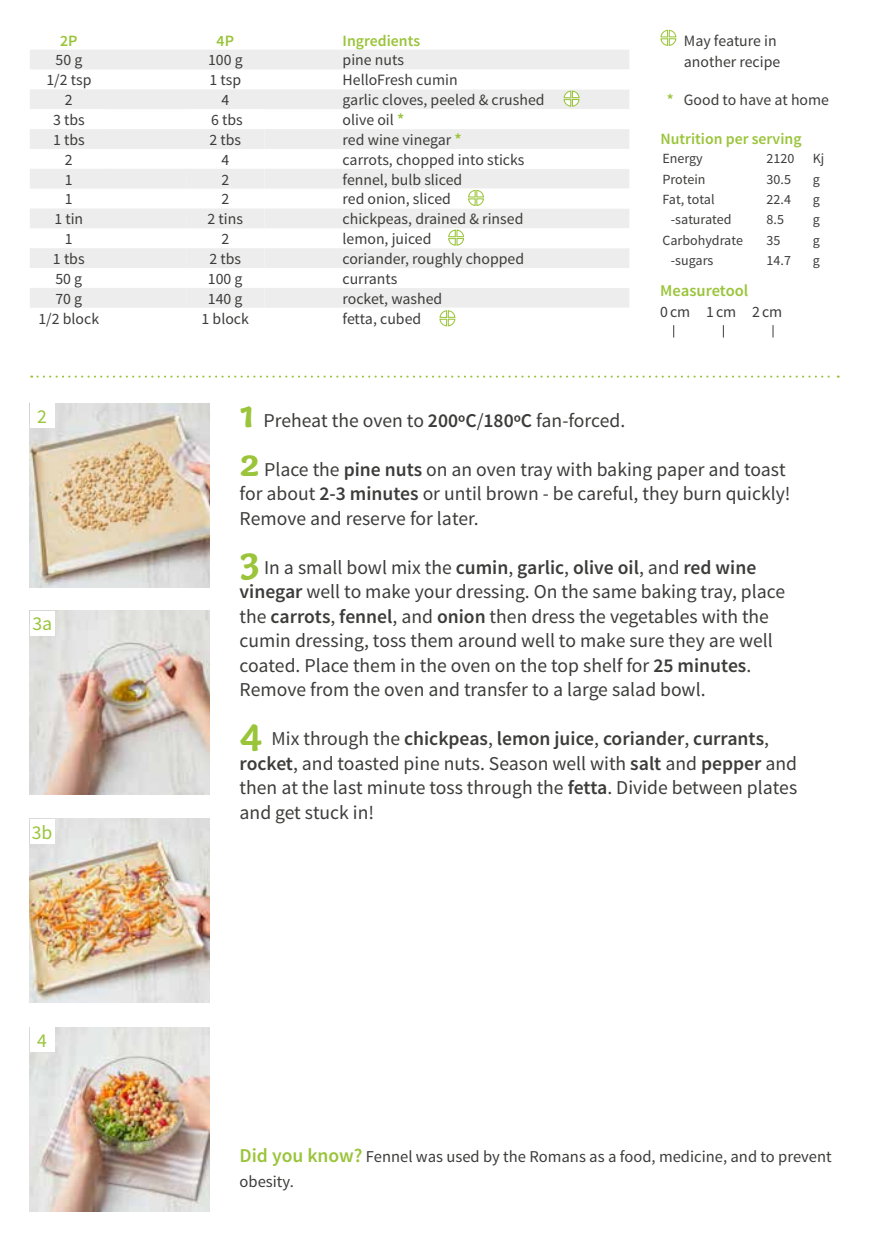
<style>
.page{position:relative;width:869px;height:1241px;background:#fff}
.page>*{position:absolute;margin:0;border:0;box-sizing:border-box;transform-origin:0 0}
.t1{font:19.6px/24.5px "Source Sans Pro";color:#3c3c3b}
.t2{font:19.6px "Source Sans Pro";color:#9ac43a}
.t3{font:16.45px/24.5px "Source Sans Pro";color:#3c3c3b}
.t4{font:600 16.45px "Source Sans Pro";color:#9ac43a}
.t5{font:15.75px/21px "Source Sans Pro";color:#3c3c3b}
.t6{font:600 15.75px "Source Sans Pro";color:#9ac43a}
.t7{font:15.75px "Source Sans Pro";letter-spacing:.06em;color:#3c3c3b}
.t8{font:14px "Source Sans Pro";color:#3c3c3b}
.s1{font-weight:600;font-size:16.45px;color:#9ac43a}
.s2{font-weight:600;color:#9ac43a}
.s3{font-family:"Capucine Basic";font-weight:700;font-size:41.12px;color:#9ac43a}
.s4{font-weight:600}
.s5{font-weight:600;font-size:19.6px;color:#9ac43a}
</style>
<div class="page">
<img style="left:30px;top:1027px;width:180px;height:183px">
<img style="left:30px;top:818px;width:180px;height:184px">
<img style="left:30px;top:610px;width:180px;height:184px">
<img style="left:30px;top:403px;width:180px;height:184px">
<svg style="left:31px;top:375px;width:807px;height:2px"></svg>
<svg style="left:660px;top:29px;width:16px;height:17px"></svg>
<svg style="left:673px;top:325px;width:1px;height:12px"></svg>
<svg style="left:722px;top:325px;width:1px;height:12px"></svg>
<svg style="left:772px;top:325px;width:1px;height:12px"></svg>
<div style="left:30px;top:610px;width:25px;height:25px;background:#fff"></div>
<div style="left:30px;top:403px;width:25px;height:25px;background:#fff"></div>
<div style="left:30px;top:818px;width:25px;height:25px;background:#fff"></div>
<div style="left:30px;top:1027px;width:25px;height:24px;background:#fff"></div>
<div style="left:30px;top:50px;width:599px;height:19px;background:#ededed"></div>
<svg style="left:30px;top:89px;width:599px;height:219px;fill:#ededed"></svg>
<svg style="left:562px;top:90px;width:18px;height:17px"></svg>
<svg style="left:467px;top:189px;width:17px;height:17px"></svg>
<svg style="left:447px;top:229px;width:17px;height:17px"></svg>
<svg style="left:439px;top:310px;width:17px;height:17px"></svg>
<p class="t6" style="left:60px;top:30px;width:19px">2P</p>
<p class="t6" style="left:216px;top:30px;width:19px">4P</p>
<p class="t6" style="left:342px;top:30px;width:79px">Ingredients</p>
<p class="t5" style="left:55px;top:50px;width:28px">50 g</p>
<p class="t5" style="left:208px;top:50px;width:36px">100 g</p>
<p class="t5" style="left:342px;top:50px;width:63px">pine nuts</p>
<p class="t5" style="left:46px;top:70px;width:47px">1/2 tsp</p>
<p class="t5" style="left:209px;top:70px;width:33px">1 tsp</p>
<p class="t5" style="left:342px;top:70px;width:116px">HelloFresh cumin</p>
<p class="t5" style="left:65px;top:90px;width:9px">2</p>
<p class="t5" style="left:221px;top:90px;width:9px">4</p>
<p class="t5" style="left:342px;top:90px;width:203px">garlic cloves, peeled &amp; crushed</p>
<p class="t5" style="left:53px;top:110px;width:33px">3 tbs</p>
<p class="t5" style="left:211px;top:110px;width:33px">6 tbs</p>
<p class="t5" style="left:342px;top:110px;width:63px">olive oil <span class="s1">*</span></p>
<p class="t5" style="left:53px;top:129px;width:33px">1 tbs</p>
<p class="t5" style="left:209px;top:129px;width:33px">2 tbs</p>
<p class="t5" style="left:342px;top:130px;width:120px">red wine vinegar <span class="s1">*</span></p>
<p class="t5" style="left:65px;top:149px;width:9px">2</p>
<p class="t5" style="left:221px;top:149px;width:9px">4</p>
<p class="t5" style="left:342px;top:149px;width:183px">carrots, chopped into sticks</p>
<p class="t5" style="left:65px;top:169px;width:9px">1</p>
<p class="t5" style="left:221px;top:169px;width:9px">2</p>
<p class="t5" style="left:342px;top:169px;width:121px">fennel, bulb sliced</p>
<p class="t5" style="left:65px;top:189px;width:9px">1</p>
<p class="t5" style="left:221px;top:189px;width:9px">2</p>
<p class="t5" style="left:342px;top:189px;width:110px">red onion, sliced</p>
<p class="t5" style="left:54px;top:209px;width:30px">1 tin</p>
<p class="t5" style="left:207px;top:209px;width:37px">2 tins</p>
<p class="t5" style="left:342px;top:209px;width:182px">chickpeas, drained &amp; rinsed</p>
<p class="t5" style="left:65px;top:229px;width:9px">1</p>
<p class="t5" style="left:221px;top:229px;width:9px">2</p>
<p class="t5" style="left:342px;top:229px;width:90px">lemon, juiced</p>
<p class="t5" style="left:53px;top:248px;width:33px">1 tbs</p>
<p class="t5" style="left:209px;top:248px;width:33px">2 tbs</p>
<p class="t5" style="left:342px;top:248px;width:183px">coriander, roughly chopped</p>
<p class="t5" style="left:55px;top:268px;width:28px">50 g</p>
<p class="t5" style="left:208px;top:268px;width:36px">100 g</p>
<p class="t5" style="left:342px;top:268px;width:56px">currants</p>
<p class="t5" style="left:55px;top:288px;width:28px">70 g</p>
<p class="t5" style="left:208px;top:288px;width:36px">140 g</p>
<p class="t5" style="left:342px;top:288px;width:101px">rocket, washed</p>
<p class="t5" style="left:38px;top:308px;width:62px">1/2 block</p>
<p class="t5" style="left:201px;top:308px;width:49px">1 block</p>
<p class="t5" style="left:342px;top:308px;width:80px">fetta, cubed</p>
<p class="t5" style="left:683px;top:30px;width:98px">May feature in another recipe</p>
<p class="t5" style="left:666px;top:90px;width:164px"><span class="s2">*</span> Good to have at home</p>
<p class="t6" style="left:660px;top:129px;width:143px">Nutrition per serving</p>
<p class="t8" style="left:662px;top:150px;width:42px">Energy</p>
<p class="t8" style="left:766px;top:150px;width:29px">2120</p>
<p class="t8" style="left:812px;top:150px;width:13px">Kj</p>
<p class="t8" style="left:662px;top:170px;width:45px">Protein</p>
<p class="t8" style="left:766px;top:170px;width:26px">30.5</p>
<p class="t8" style="left:812px;top:170px;width:9px">g</p>
<p class="t8" style="left:662px;top:191px;width:54px">Fat, total</p>
<p class="t8" style="left:766px;top:191px;width:26px">22.4</p>
<p class="t8" style="left:812px;top:191px;width:9px">g</p>
<p class="t8" style="left:670px;top:211px;width:62px">-saturated</p>
<p class="t8" style="left:766px;top:211px;width:19px">8.5</p>
<p class="t8" style="left:812px;top:211px;width:9px">g</p>
<p class="t8" style="left:662px;top:231px;width:82px">Carbohydrate</p>
<p class="t8" style="left:766px;top:231px;width:15px">35</p>
<p class="t8" style="left:812px;top:231px;width:9px">g</p>
<p class="t8" style="left:670px;top:252px;width:44px">-sugars</p>
<p class="t8" style="left:766px;top:252px;width:26px">14.7</p>
<p class="t8" style="left:812px;top:252px;width:9px">g</p>
<p class="t4" style="left:660px;top:280px;width:89px">Measuretool</p>
<p class="t7" style="left:660px;top:301px;width:123px">0cm 1cm 2cm</p>
<p class="t2" style="left:37px;top:404px;width:11px">2</p>
<p class="t2" style="left:32px;top:611px;width:21px">3a</p>
<p class="t2" style="left:32px;top:819px;width:22px">3b</p>
<p class="t2" style="left:37px;top:1028px;width:11px">4</p>
<p class="t1" style="left:239px;top:408px;width:387px"><span class="s3">1</span> Preheat the oven to <span class="s4">200ºC</span>/<span class="s4">180ºC</span> fan-forced.</p>
<p class="t1" style="left:239px;top:457px;width:552px"><span class="s3">2</span> Place the <span class="s4">pine nuts</span> on an oven tray with baking paper and toast for about <span class="s4">2-3 minutes</span> or until brown - be careful, they burn quickly!<br>Remove and reserve for later.</p>
<p class="t1" style="left:239px;top:555px;width:546px"><span class="s3">3</span> In a small bowl mix the <span class="s4">cumin</span>, <span class="s4">garlic</span>, <span class="s4">olive oil</span>, and <span class="s4">red wine vinegar</span> well to make your dressing. On the same baking tray, place the <span class="s4">carrots</span>, <span class="s4">fennel</span>, and <span class="s4">onion</span> then dress the vegetables with the cumin dressing, toss them around well to make sure they are well coated. Place them in the oven on the top shelf for <span class="s4">25 minutes</span>.<br>Remove from the oven and transfer to a large salad bowl.</p>
<p class="t1" style="left:239px;top:726px;width:559px"><span class="s3">4</span> Mix through the <span class="s4">chickpeas</span>, <span class="s4">lemon juice</span>, <span class="s4">coriander</span>, <span class="s4">currants</span>, <span class="s4">rocket</span>, and toasted pine nuts. Season well with <span class="s4">salt</span> and <span class="s4">pepper</span> and then at the last minute toss through the <span class="s4">fetta</span>. Divide between plates and get stuck in!</p>
<p class="t3" style="left:239px;top:1144px;width:593px"><span class="s5">Did you know?</span> Fennel was used by the Romans as a food, medicine, and to prevent obesity.</p>
</div>
